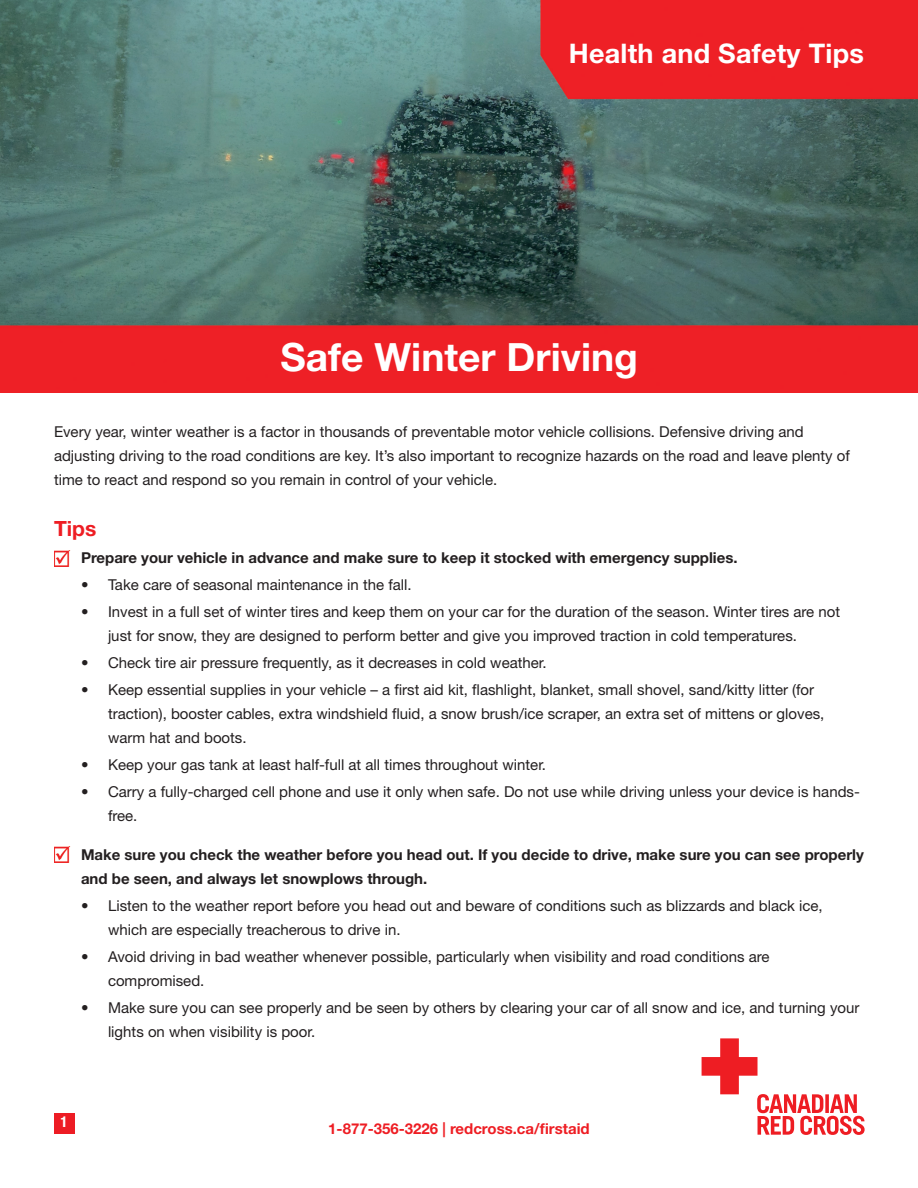
<style>
.page{position:relative;width:918px;height:1188px;background:#fff}
.page>*{position:absolute;margin:0;border:0;box-sizing:border-box;transform-origin:0 0}
.t1{font:700 39px "Helvetica Neue LT Std";color:#fff}
.t2{font:700 27px "Helvetica Neue LT Std";letter-spacing:.01em;color:#fff}
.t3{font:700 21px "Helvetica Neue LT Std";color:#ee1d23}
.t4{font:15px/24px "Helvetica Neue LT Std";color:#231f20}
.t5{font:700 15px/24px "Helvetica Neue LT Std";color:#231f20}
.t6{font:700 15px "Helvetica Neue LT Std";color:#ee1d23}
.t7{font:700 condensed 15px "Helvetica Neue LT Std";color:#fff}
</style>
<div class="page">
<img style="left:0;top:0;width:918px;height:392px">
<svg style="left:701px;top:1038px;width:164px;height:97px"></svg>
<div style="left:54px;top:1114px;width:20px;height:20px;background:#ed1c24"></div>
<img style="left:54px;top:551px;width:16px;height:15px">
<img style="left:54px;top:847px;width:16px;height:15px">
<p class="t2" style="left:569px;top:36px;width:297px">Health and Safety Tips</p>
<p class="t1" style="left:281px;top:333px;width:359px">Safe Winter Driving</p>
<p class="t4" style="left:54px;top:420px;width:797px">Every year, winter weather is a factor in thousands of preventable motor vehicle collisions. Defensive driving and adjusting driving to the road conditions are key. It’s also important to recognize hazards on the road and leave plenty of time to react and respond so you remain in control of your vehicle.</p>
<p class="t3" style="left:54px;top:516px;width:44px">Tips</p>
<p class="t5" style="left:81px;top:546px;width:658px">Prepare your vehicle in advance and make sure to keep it stocked with emergency supplies.</p>
<p class="t4" style="left:81px;top:573px;width:332px">• Take care of seasonal maintenance in the fall.</p>
<p class="t4" style="left:108px;top:600px;width:734px;text-indent:-27px">• Invest in a full set of winter tires and keep them on your car for the duration of the season. Winter tires are not just for snow, they are designed to perform better and give you improved traction in cold temperatures.</p>
<p class="t4" style="left:81px;top:651px;width:467px">• Check tire air pressure frequently, as it decreases in cold weather.</p>
<p class="t4" style="left:108px;top:678px;width:718px;text-indent:-27px">• Keep essential supplies in your vehicle – a first aid kit, flashlight, blanket, small shovel, sand/kitty litter (for traction), booster cables, extra windshield fluid, a snow brush/ice scraper, an extra set of mittens or gloves, warm hat and boots.</p>
<p class="t4" style="left:81px;top:753px;width:467px">• Keep your gas tank at least half-full at all times throughout winter.</p>
<p class="t4" style="left:108px;top:780px;width:753px;text-indent:-27px">• Carry a fully-charged cell phone and use it only when safe. Do not use while driving unless your device is hands&shy;free.</p>
<p class="t5" style="left:81px;top:843px;width:784px">Make sure you check the weather before you head out. If you decide to drive, make sure you can see properly and be seen, and always let snowplows through.</p>
<p class="t4" style="left:108px;top:894px;width:716px;text-indent:-27px">• Listen to the weather report before you head out and beware of conditions such as blizzards and black ice, which are especially treacherous to drive in.</p>
<p class="t4" style="left:108px;top:945px;width:663px;text-indent:-27px">• Avoid driving in bad weather whenever possible, particularly when visibility and road conditions are compromised.</p>
<p class="t4" style="left:108px;top:996px;width:753px;text-indent:-27px">• Make sure you can see properly and be seen by others by clearing your car of all snow and ice, and turning your lights on when visibility is poor.</p>
<p class="t7" style="left:61px;top:1113px;width:9px">1</p>
<p class="t6" style="left:328px;top:1119px;width:263px">1-877-356-3226 | redcross.ca/firstaid</p>
</div>
